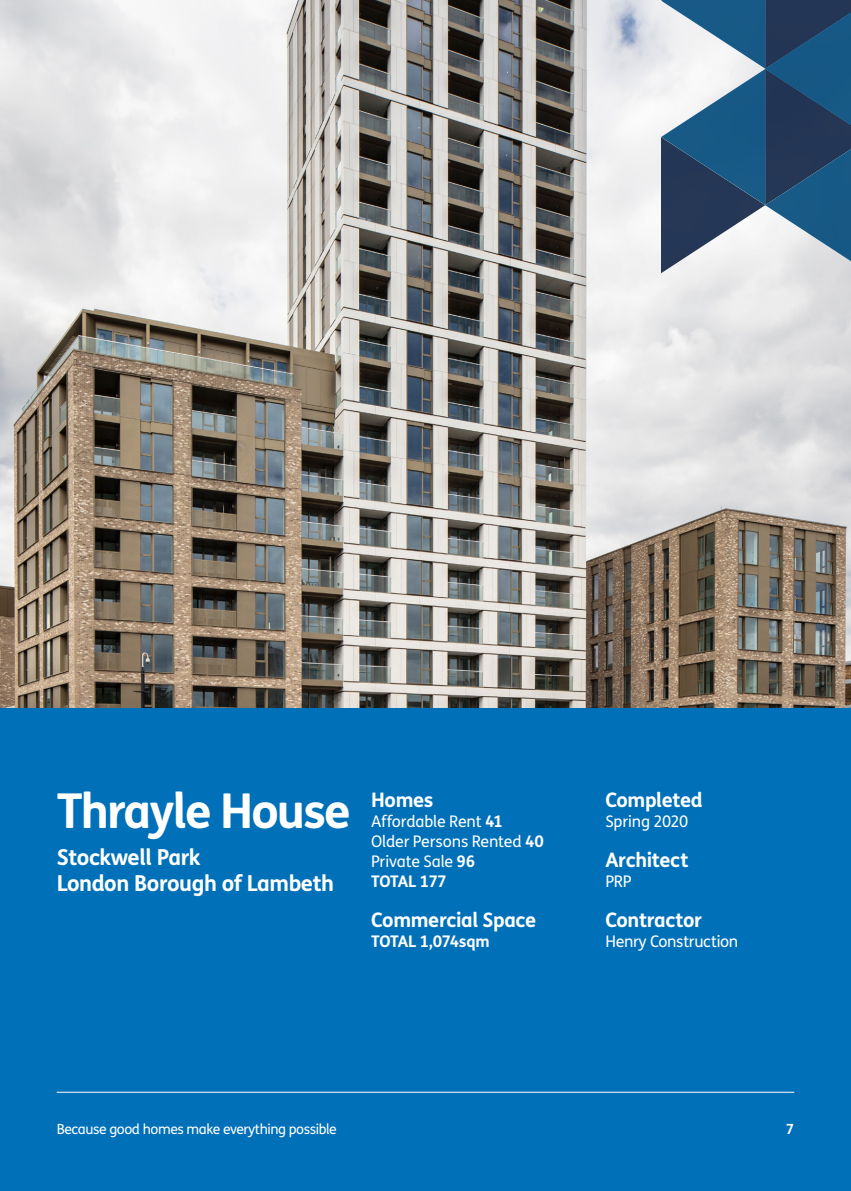
<style>
.page{position:relative;width:851px;height:1191px;background:#fff}
.page>*{position:absolute;margin:0;border:0;box-sizing:border-box;transform-origin:0 0}
.t1{font:700 48px "FS Me";letter-spacing:-.04em;color:#fff}
.t2{font:700 22px/26px "FS Me";letter-spacing:-.02em;color:#fff}
.t3{font:700 20px "FS Me";letter-spacing:-.02em;color:#fff}
.t4{font:16px/20px "FS Me";letter-spacing:-.015em;color:#fff}
.t5{font:700 16px "FS Me";letter-spacing:-.025em;color:#fff}
.t6{font:14px "FS Me";letter-spacing:-.03em;color:#fff}
.t7{font:700 14px "FS Me";color:#fff}
.s1{font-weight:700}
</style>
<div class="page">
<img style="left:0;top:0;width:850px;height:709px">
<div style="left:0;top:709px;width:850px;height:482px;background:#0071b9"></div>
<hr style="left:57px;top:1091px;width:737px;height:1px;background:#fff">
<svg style="left:661px;top:0;width:189px;height:273px"></svg>
<h1 class="t1" style="left:57px;top:773px;width:296px">Thrayle House</h1>
<h2 class="t2" style="left:57px;top:843px;width:279px">Stockwell Park<br>London Borough of Lambeth</h2>
<p class="t3" style="left:371px;top:784px;width:64px">Homes</p>
<p class="t4" style="left:371px;top:811px;width:174px">Affordable Rent <span class="s1">41<br></span>Older Persons Rented <span class="s1">40<br></span>Private Sale <span class="s1">96<br>TOTAL 177</span></p>
<p class="t3" style="left:371px;top:904px;width:167px">Commercial Space</p>
<p class="t5" style="left:371px;top:928px;width:120px">TOTAL 1,074sqm</p>
<p class="t3" style="left:605px;top:784px;width:99px">Completed</p>
<p class="t4" style="left:605px;top:811px;width:84px">Spring 2020</p>
<p class="t3" style="left:605px;top:844px;width:85px">Architect</p>
<p class="t4" style="left:605px;top:871px;width:28px">PRP</p>
<p class="t3" style="left:605px;top:904px;width:98px">Contractor</p>
<p class="t4" style="left:605px;top:931px;width:134px">Henry Construction</p>
<p class="t6" style="left:57px;top:1119px;width:281px">Because good homes make everything possible</p>
<p class="t7" style="left:785px;top:1118px;width:10px">7</p>
</div>
